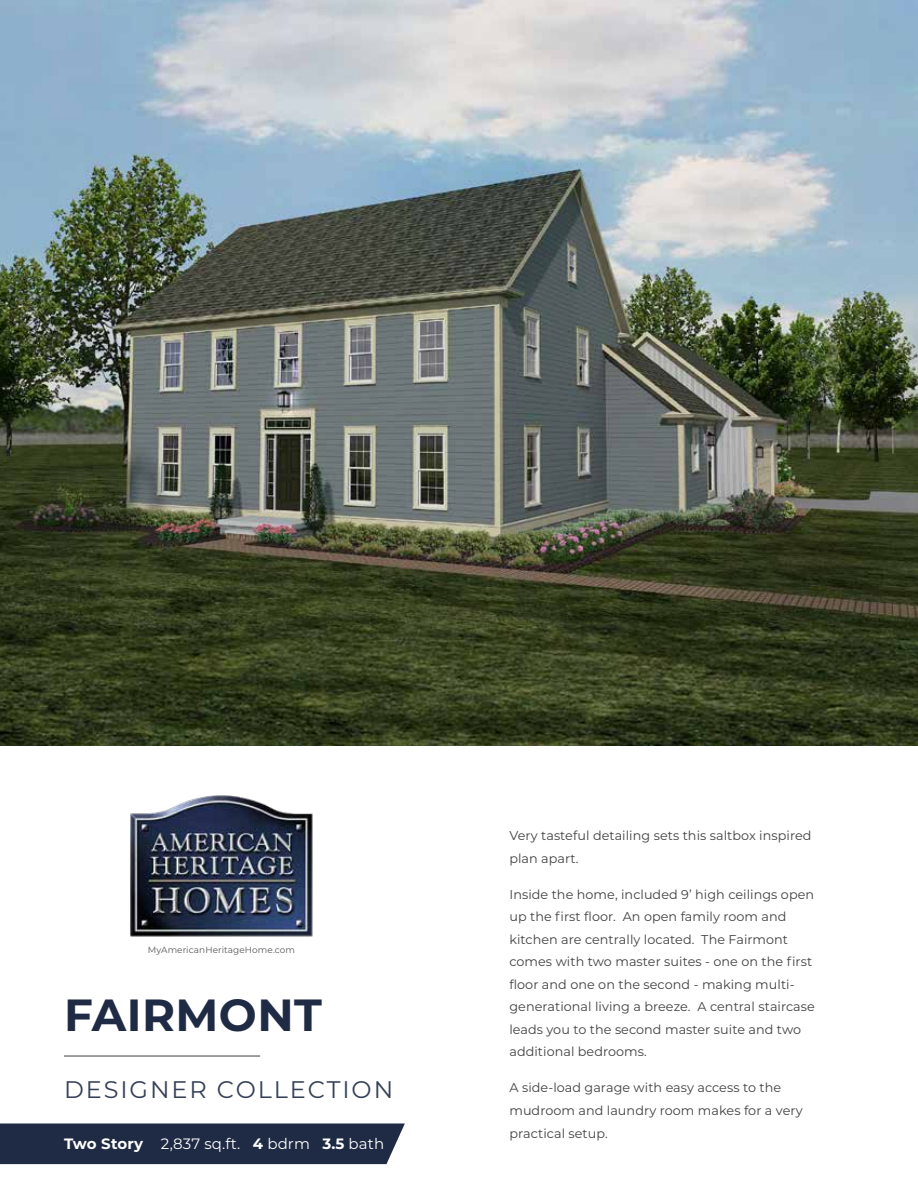
<style>
.page{position:relative;width:918px;height:1188px;background:#fff}
.page>*{position:absolute;margin:0;border:0;box-sizing:border-box;transform-origin:0 0}
.t1{font:700 45px "Montserrat";letter-spacing:.01em;color:#1f2a44}
.t2{font:24px "Montserrat";letter-spacing:.08em;color:#353f57}
.t3{font:15px "Montserrat";letter-spacing:.01em;color:#fff}
.t4{font:12.75px/22.5px "Montserrat";letter-spacing:.005em;color:#414042}
.t5{font:8.85px "Montserrat";letter-spacing:.01em;color:#565659}
.s1{font-weight:700}
</style>
<div class="page">
<div style="left:0;top:1124px;width:405px;height:40px;background:#1f2a44"></div>
<img style="left:130px;top:795px;width:183px;height:142px">
<hr style="left:64px;top:1056px;width:196px;height:1px;background:#414042">
<img style="left:0;top:0;width:918px;height:745px">
<p class="t5" style="left:148px;top:944px;width:149px">MyAmericanHeritageHome.com</p>
<h1 class="t1" style="left:64px;top:982px;width:260px">FAIRMONT</h1>
<h2 class="t2" style="left:64px;top:1073px;width:331px">DESIGNER COLLECTION</h2>
<p class="t3" style="left:64px;top:1133px;width:322px"><span class="s1">Two Story</span> 2,837 sq.ft. <span class="s1">4</span> bdrm <span class="s1">3.5</span> bath</p>
<p class="t4" style="left:509px;top:824px;width:303px">Very tasteful detailing sets this saltbox inspired plan apart.</p>
<p class="t4" style="left:509px;top:883px;width:307px">Inside the home, included 9’ high ceilings open up the first floor. An open family room and kitchen are centrally located. The Fairmont comes with two master suites - one on the first floor and one on the second - making multi&shy;generational living a breeze. A central staircase leads you to the second master suite and two additional bedrooms.</p>
<p class="t4" style="left:509px;top:1076px;width:295px">A side-load garage with easy access to the mudroom and laundry room makes for a very practical setup.</p>
</div>
